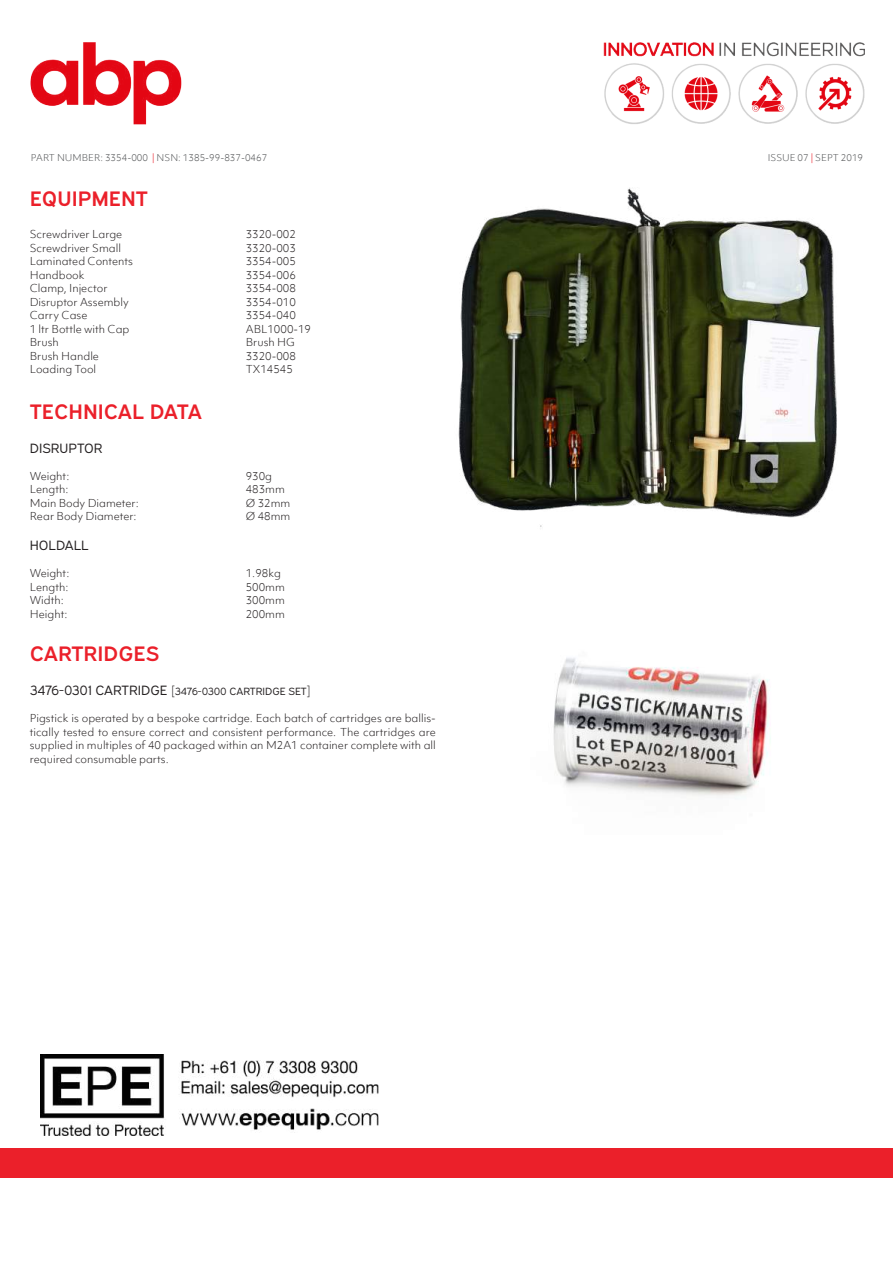
<style>
.page{position:relative;width:893px;height:1263px;background:#fff}
.page>*{position:absolute;margin:0;border:0;box-sizing:border-box;transform-origin:0 0}
.t1{font:21px "Expressway Sb";color:#eb202a}
.t2{font:13.5px "Expressway Bk";color:#231f20}
.t3{font:300 10.5px/13.5px "Objektiv Mk 1";color:#231f20;text-align:justify}
.t4{font:10.5px "Expressway Bk";color:#231f20}
.t5{font:300 9px "Objektiv Mk 1";color:#4f5153}
.s1{color:#eb202a}
.s2{font-size:13.5px}
</style>
<div class="page">
<img style="left:30px;top:43px;width:834px;height:81px">
<div style="left:0;top:1148px;width:893px;height:30px;background:#eb202a"></div>
<img style="left:553px;top:658px;width:218px;height:138px">
<img style="left:458px;top:188px;width:379px;height:339px">
<img style="left:40px;top:1054px;width:339px;height:81px">
<p class="t5" style="left:31px;top:151px;width:238px">PART NUMBER: 3354-000 <span class="s1">|</span> NSN: 1385-99-837-0467</p>
<p class="t5" style="left:768px;top:151px;width:97px">ISSUE 07 <span class="s1">|</span> SEPT 2019</p>
<h1 class="t1" style="left:30px;top:182px;width:120px">EQUIPMENT</h1>
<p class="t3" style="left:30px;top:227px;width:94px">Screwdriver Large</p>
<p class="t3" style="left:246px;top:227px;width:52px">3320-002</p>
<p class="t3" style="left:30px;top:241px;width:93px">Screwdriver Small</p>
<p class="t3" style="left:246px;top:241px;width:52px">3320-003</p>
<p class="t3" style="left:30px;top:254px;width:105px">Laminated Contents</p>
<p class="t3" style="left:246px;top:254px;width:52px">3354-005</p>
<p class="t3" style="left:30px;top:268px;width:56px">Handbook</p>
<p class="t3" style="left:246px;top:268px;width:52px">3354-006</p>
<p class="t3" style="left:30px;top:281px;width:79px">Clamp, Injector</p>
<p class="t3" style="left:246px;top:281px;width:52px">3354-008</p>
<p class="t3" style="left:30px;top:295px;width:101px">Disruptor Assembly</p>
<p class="t3" style="left:246px;top:295px;width:52px">3354-010</p>
<p class="t3" style="left:30px;top:308px;width:59px">Carry Case</p>
<p class="t3" style="left:246px;top:308px;width:52px">3354-040</p>
<p class="t3" style="left:30px;top:322px;width:101px">1 ltr Bottle with Cap</p>
<p class="t3" style="left:246px;top:322px;width:67px">ABL1000-19</p>
<p class="t3" style="left:30px;top:335px;width:31px">Brush</p>
<p class="t3" style="left:246px;top:335px;width:51px">Brush HG</p>
<p class="t3" style="left:30px;top:349px;width:71px">Brush Handle</p>
<p class="t3" style="left:246px;top:349px;width:52px">3320-008</p>
<p class="t3" style="left:30px;top:362px;width:68px">Loading Tool</p>
<p class="t3" style="left:246px;top:362px;width:49px">TX14545</p>
<h1 class="t1" style="left:30px;top:395px;width:174px">TECHNICAL DATA</h1>
<p class="t2" style="left:30px;top:438px;width:74px">DISRUPTOR</p>
<p class="t3" style="left:30px;top:469px;width:41px">Weight:</p>
<p class="t3" style="left:246px;top:469px;width:28px">930g</p>
<p class="t3" style="left:30px;top:483px;width:40px">Length:</p>
<p class="t3" style="left:246px;top:483px;width:41px">483mm</p>
<p class="t3" style="left:30px;top:496px;width:111px">Main Body Diameter:</p>
<p class="t3" style="left:246px;top:496px;width:46px">Ø 32mm</p>
<p class="t3" style="left:30px;top:510px;width:108px">Rear Body Diameter:</p>
<p class="t3" style="left:246px;top:510px;width:46px">Ø 48mm</p>
<p class="t2" style="left:30px;top:535px;width:60px">HOLDALL</p>
<p class="t3" style="left:30px;top:567px;width:41px">Weight:</p>
<p class="t3" style="left:246px;top:567px;width:37px">1.98kg</p>
<p class="t3" style="left:30px;top:580px;width:40px">Length:</p>
<p class="t3" style="left:246px;top:580px;width:41px">500mm</p>
<p class="t3" style="left:30px;top:594px;width:36px">Width:</p>
<p class="t3" style="left:246px;top:594px;width:41px">300mm</p>
<p class="t3" style="left:30px;top:607px;width:39px">Height:</p>
<p class="t3" style="left:246px;top:607px;width:41px">200mm</p>
<h1 class="t1" style="left:30px;top:637px;width:131px">CARTRIDGES</h1>
<p class="t4" style="left:30px;top:683px;width:283px"><span class="s2">3476-0301 CARTRIDGE</span> [3476-0300 CARTRIDGE SET]</p>
<p class="t3" style="left:30px;top:711px;width:408px">Pigstick is operated by a bespoke cartridge. Each batch of cartridges are ballis&shy;tically tested to ensure correct and consistent performance. The cartridges are supplied in multiples of 40 packaged within an M2A1 container complete with all required consumable parts.</p>
</div>
